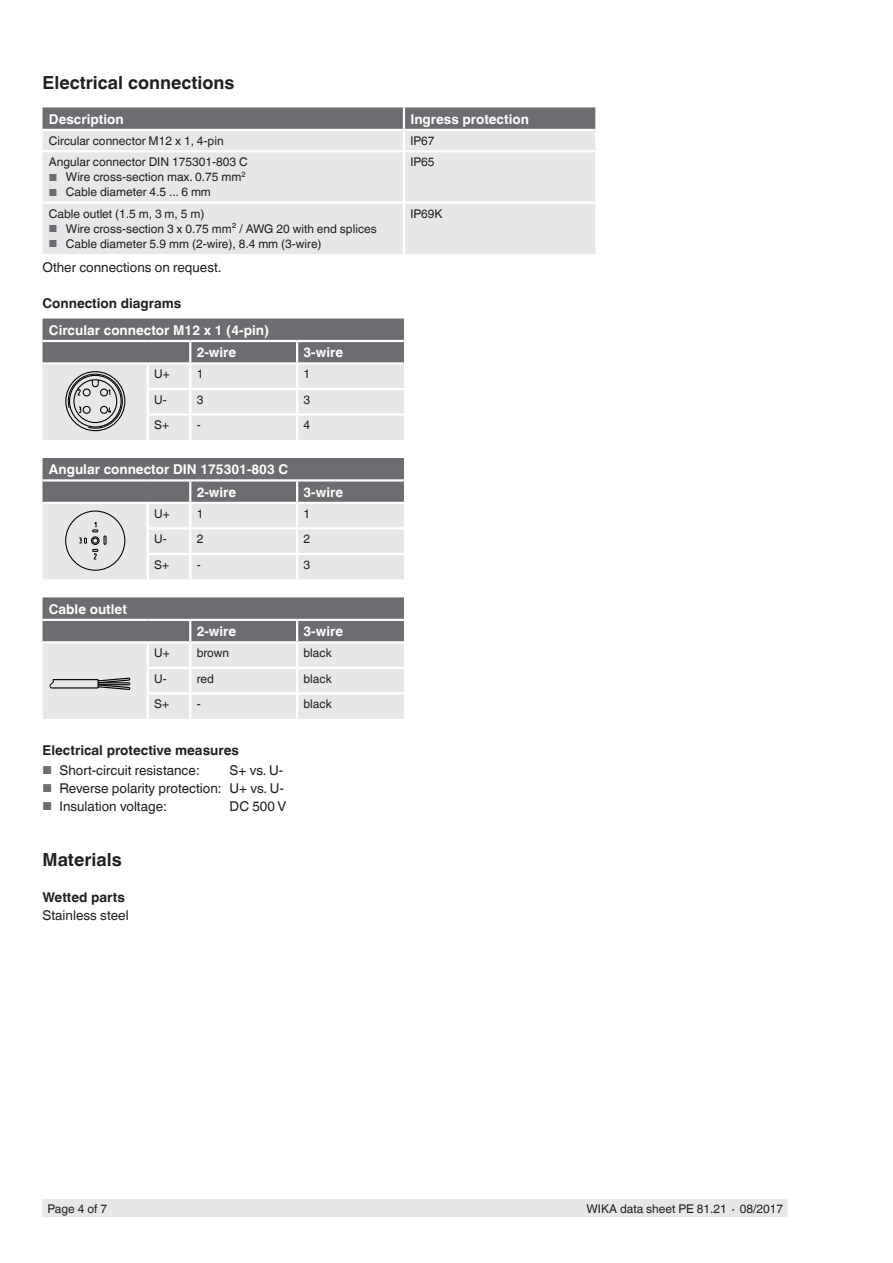
<style>
.page{position:relative;width:893px;height:1263px;background:#fff}
.page>*{position:absolute;margin:0;border:0;box-sizing:border-box;transform-origin:0 0}
.t1{font:700 18px "Helvetica World";color:#231f20}
.t2{font:700 13.5px/22.5px "Helvetica World";color:#fff}
.t3{font:13.5px "Helvetica World";color:#231f20}
.t4{font:700 13.5px "Helvetica World";color:#231f20}
.t5{font:12px "Helvetica World";color:#231f20}
.s1{font-size:10.2px;color:#6c6d70}
.s2{font-size:11.55px;color:#6c6d70}
</style>
<div class="page">
<div style="left:43px;top:1199px;width:744px;height:18px;background:#e6e7e9"></div>
<div style="left:43px;top:152px;width:552px;height:102px;background:#e6e7e9"></div>
<svg style="left:43px;top:107px;width:552px;height:43px;background:#abacae"></svg>
<hr style="left:403px;top:152px;width:2px;height:50px;background:#fff">
<hr style="left:43px;top:202px;width:361px;height:2px;background:#fff">
<hr style="left:404px;top:202px;width:191px;height:2px;background:#fff">
<hr style="left:403px;top:204px;width:2px;height:50px;background:#fff">
<svg style="left:43px;top:319px;width:361px;height:121px;background:#babbbd"></svg>
<svg style="left:43px;top:458px;width:361px;height:121px;background:#bcbdbf"></svg>
<svg style="left:43px;top:597px;width:361px;height:122px;background:#bcbdc0"></svg>
<h1 class="t1" style="left:43px;top:73px;width:194px">Electrical connections</h1>
<p class="t2" style="left:49px;top:108px;width:76px">Description</p>
<p class="t2" style="left:410px;top:108px;width:120px">Ingress protection</p>
<p class="t5" style="left:49px;top:134px;width:176px">Circular connector M12 x 1, 4-pin</p>
<p class="t5" style="left:410px;top:134px;width:26px">IP67</p>
<p class="t5" style="left:49px;top:155px;width:200px">Angular connector DIN 175301-803 C</p>
<p class="t5" style="left:49px;top:170px;width:198px"><span class="s1">■</span> Wire cross-section max. 0.75 mm<sup>2</sup></p>
<p class="t5" style="left:49px;top:185px;width:163px"><span class="s1">■</span> Cable diameter 4.5 ... 6 mm</p>
<p class="t5" style="left:410px;top:155px;width:26px">IP65</p>
<p class="t5" style="left:49px;top:206px;width:157px">Cable outlet (1.5 m, 3 m, 5 m)</p>
<p class="t5" style="left:49px;top:221px;width:329px"><span class="s1">■</span> Wire cross-section 3 x 0.75 mm² / AWG 20 with end splices</p>
<p class="t5" style="left:49px;top:236px;width:274px"><span class="s1">■</span> Cable diameter 5.9 mm (2-wire), 8.4 mm (3-wire)</p>
<p class="t3" style="left:43px;top:259px;width:181px">Other connections on request.</p>
<p class="t4" style="left:43px;top:295px;width:140px">Connection diagrams</p>
<p class="t2" style="left:197px;top:319px;width:74px;text-indent:-148px">Circular connector M12 x 1 (4-pin)<br>2-wire</p>
<p class="t2" style="left:303px;top:341px;width:41px">3-wire</p>
<p class="t5" style="left:154px;top:367px;width:17px">U+</p>
<p class="t5" style="left:197px;top:367px;width:8px">1</p>
<p class="t5" style="left:303px;top:367px;width:8px">1</p>
<p class="t5" style="left:154px;top:393px;width:14px">U-</p>
<p class="t5" style="left:197px;top:393px;width:8px">3</p>
<p class="t5" style="left:303px;top:393px;width:8px">3</p>
<p class="t5" style="left:154px;top:418px;width:16px">S+</p>
<p class="t5" style="left:197px;top:418px;width:5px">-</p>
<p class="t5" style="left:303px;top:418px;width:8px">4</p>
<p class="t2" style="left:197px;top:458px;width:93px;text-indent:-148px">Angular connector DIN 175301-803 C<br>2-wire</p>
<p class="t2" style="left:303px;top:481px;width:41px">3-wire</p>
<p class="t2" style="left:49px;top:598px;width:79px">Cable outlet</p>
<p class="t5" style="left:154px;top:507px;width:17px">U+</p>
<p class="t5" style="left:197px;top:507px;width:8px">1</p>
<p class="t5" style="left:303px;top:507px;width:8px">1</p>
<p class="t5" style="left:154px;top:532px;width:14px">U-</p>
<p class="t5" style="left:197px;top:532px;width:8px">2</p>
<p class="t5" style="left:303px;top:532px;width:8px">2</p>
<p class="t5" style="left:154px;top:558px;width:16px">S+</p>
<p class="t5" style="left:197px;top:558px;width:5px">-</p>
<p class="t5" style="left:303px;top:558px;width:8px">3</p>
<p class="t2" style="left:197px;top:620px;width:41px">2-wire</p>
<p class="t2" style="left:303px;top:620px;width:41px">3-wire</p>
<p class="t5" style="left:154px;top:646px;width:17px">U+</p>
<p class="t5" style="left:197px;top:646px;width:34px">brown</p>
<p class="t5" style="left:303px;top:646px;width:30px">black</p>
<p class="t5" style="left:154px;top:672px;width:14px">U-</p>
<p class="t5" style="left:197px;top:672px;width:19px">red</p>
<p class="t5" style="left:303px;top:672px;width:30px">black</p>
<p class="t5" style="left:154px;top:697px;width:16px">S+</p>
<p class="t5" style="left:197px;top:697px;width:5px">-</p>
<p class="t5" style="left:303px;top:697px;width:30px">black</p>
<p class="t4" style="left:43px;top:742px;width:198px">Electrical protective measures</p>
<p class="t3" style="left:43px;top:762px;width:159px"><span class="s2">■</span> Short-circuit resistance:</p>
<p class="t3" style="left:230px;top:762px;width:55px">S+ vs. U-</p>
<p class="t3" style="left:43px;top:780px;width:243px"><span class="s2">■</span> Reverse polarity protection: U+ vs. U-</p>
<p class="t3" style="left:43px;top:799px;width:126px"><span class="s2">■</span> Insulation voltage:</p>
<p class="t3" style="left:230px;top:799px;width:58px">DC 500 V</p>
<h1 class="t1" style="left:43px;top:850px;width:81px">Materials</h1>
<p class="t4" style="left:43px;top:890px;width:84px">Wetted parts</p>
<p class="t3" style="left:43px;top:908px;width:88px">Stainless steel</p>
<p class="t5" style="left:410px;top:206px;width:34px">IP69K</p>
<p class="t5" style="left:48px;top:1202px;width:61px">Page 4 of 7</p>
<p class="t5" style="left:586px;top:1202px;width:198px">WIKA data sheet PE 81.21 ∙ 08/2017</p>
</div>
